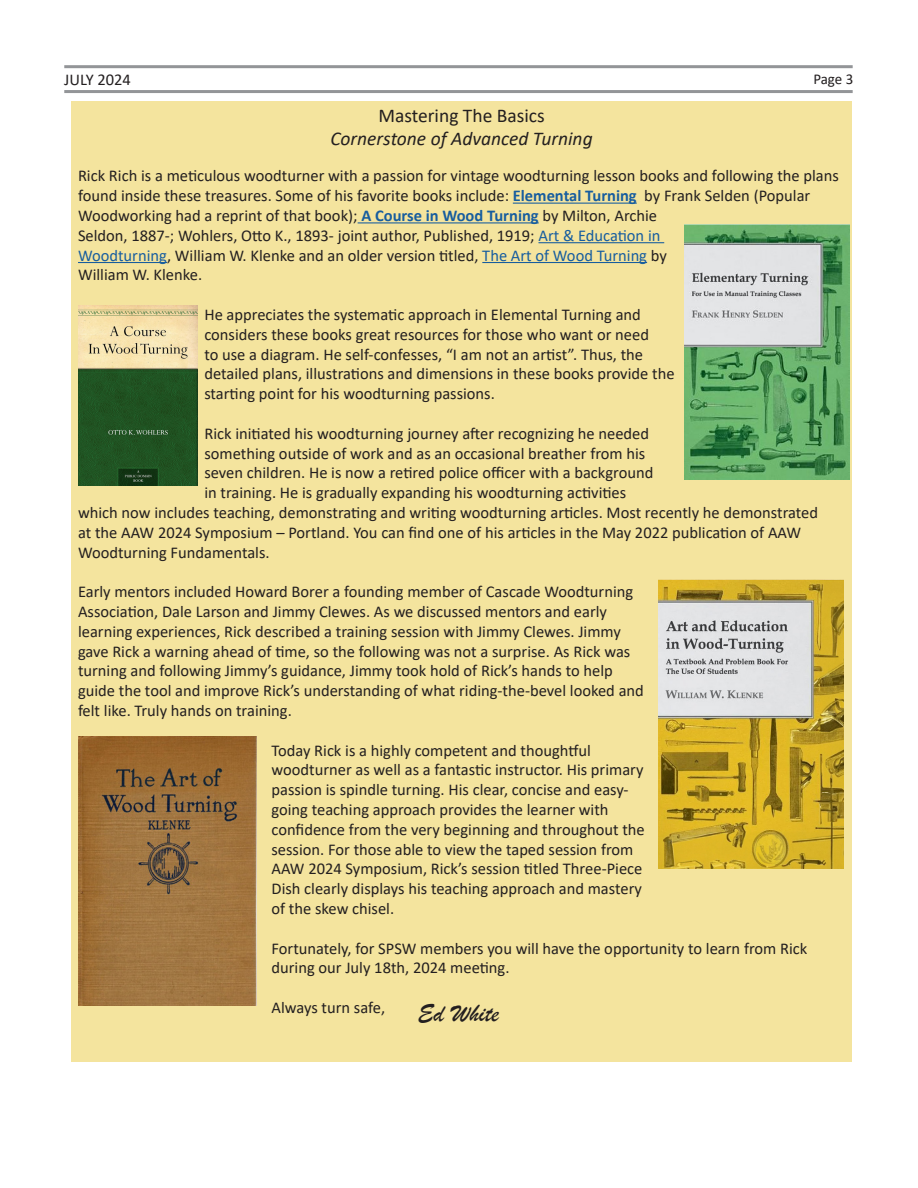
<style>
.page{position:relative;width:918px;height:1188px;background:#fff}
.page>*{position:absolute;margin:0;border:0;box-sizing:border-box;transform-origin:0 0}
.t1{font:25.5px "Brush Script";color:#231f20}
.t2{font:italic 19.5px "Calibri";color:#231f20}
.t3{font:19.5px "Calibri";color:#231f20}
.t4{font:16.5px/19.8px "Calibri";color:#231f20}
.t5{font:15px "Calibri";color:#231f20}
.s1{font-weight:700;color:#175d9e}
.s2{color:#175d9e}
</style>
<div class="page">
<hr style="left:64px;top:65px;width:789px;height:3px;background:#939598">
<hr style="left:64px;top:90px;width:789px;height:3px;background:#939598">
<div style="left:71px;top:101px;width:781px;height:961px;background:#f4e49e"></div>
<hr style="left:513px;top:203px;width:124px;height:1px;background:#175d9e">
<hr style="left:358px;top:222px;width:181px;height:1px;background:#175d9e">
<hr style="left:538px;top:242px;width:126px;height:1px;background:#175d9e">
<hr style="left:78px;top:262px;width:89px;height:1px;background:#175d9e">
<hr style="left:482px;top:262px;width:165px;height:1px;background:#175d9e">
<img style="left:684px;top:225px;width:165px;height:255px">
<img style="left:78px;top:306px;width:120px;height:179px">
<img style="left:659px;top:580px;width:184px;height:288px">
<img style="left:78px;top:737px;width:179px;height:268px">
<p class="t4" style="left:64px;top:69px;width:68px">JULY 2024</p>
<p class="t5" style="left:813px;top:69px;width:42px">Page 3</p>
<p class="t3" style="left:378px;top:102px;width:168px">Mastering The Basics</p>
<p class="t2" style="left:330px;top:125px;width:264px">Cornerstone of Advanced Turning</p>
<p class="t4" style="left:78px;top:166px;width:762px">Rick Rich is a meticulous woodturner with a passion for vintage woodturning lesson books and following the plans found inside these treasures. Some of his favorite books include: <span class="s1">Elemental Turning</span> by Frank Selden (Popular Woodworking had a reprint of that book); <span class="s1">A Course in Wood Turning</span> by Milton, Archie<br>Seldon, 1887-; Wohlers, Otto K., 1893- joint author, Published, 1919; <span class="s2">Art &amp; Education in<br>Woodturning</span>, William W. Klenke and an older version titled, <span class="s2">The Art of Wood Turning</span> by<br>William W. Klenke.</p>
<p class="t4" style="left:204px;top:304px;width:472px">He appreciates the systematic approach in Elemental Turning and considers these books great resources for those who want or need<br>to use a diagram. He self-confesses, “I am not an artist”. Thus, the detailed plans, illustrations and dimensions in these books provide the starting point for his woodturning passions.</p>
<p class="t4" style="left:204px;top:423px;width:446px">Rick initiated his woodturning journey after recognizing he needed</p>
<p class="t4" style="left:204px;top:443px;width:443px">something outside of work and as an occasional breather from his</p>
<p class="t4" style="left:204px;top:463px;width:451px">seven children. He is now a retired police officer with a background</p>
<p class="t4" style="left:204px;top:482px;width:423px">in training. He is gradually expanding his woodturning activities</p>
<p class="t4" style="left:78px;top:502px;width:742px">which now includes teaching, demonstrating and writing woodturning articles. Most recently he demonstrated</p>
<p class="t4" style="left:78px;top:522px;width:725px">at the AAW 2024 Symposium – Portland. You can find one of his articles in the May 2022 publication of AAW</p>
<p class="t4" style="left:78px;top:542px;width:193px">Woodturning Fundamentals.</p>
<p class="t4" style="left:78px;top:581px;width:567px">Early mentors included Howard Borer a founding member of Cascade Woodturning Association, Dale Larson and Jimmy Clewes. As we discussed mentors and early learning experiences, Rick described a training session with Jimmy Clewes. Jimmy gave Rick a warning ahead of time, so the following was not a surprise. As Rick was turning and following Jimmy’s guidance, Jimmy took hold of Rick’s hands to help guide the tool and improve Rick’s understanding of what riding-the-bevel looked and felt like. Truly hands on training.</p>
<p class="t4" style="left:272px;top:740px;width:375px">Today Rick is a highly competent and thoughtful woodturner as well as a fantastic instructor. His primary passion is spindle turning. His clear, concise and easy&shy;going teaching approach provides the learner with confidence from the very beginning and throughout the session. For those able to view the taped session from AAW 2024 Symposium, Rick’s session titled Three-Piece Dish clearly displays his teaching approach and mastery of the skew chisel.</p>
<p class="t4" style="left:272px;top:938px;width:537px">Fortunately, for SPSW members you will have the opportunity to learn from Rick during our July 18th, 2024 meeting.</p>
<p class="t4" style="left:272px;top:997px;width:115px">Always turn safe,</p>
<p class="t1" style="left:418px;top:997px;width:82px">Ed White</p>
</div>
